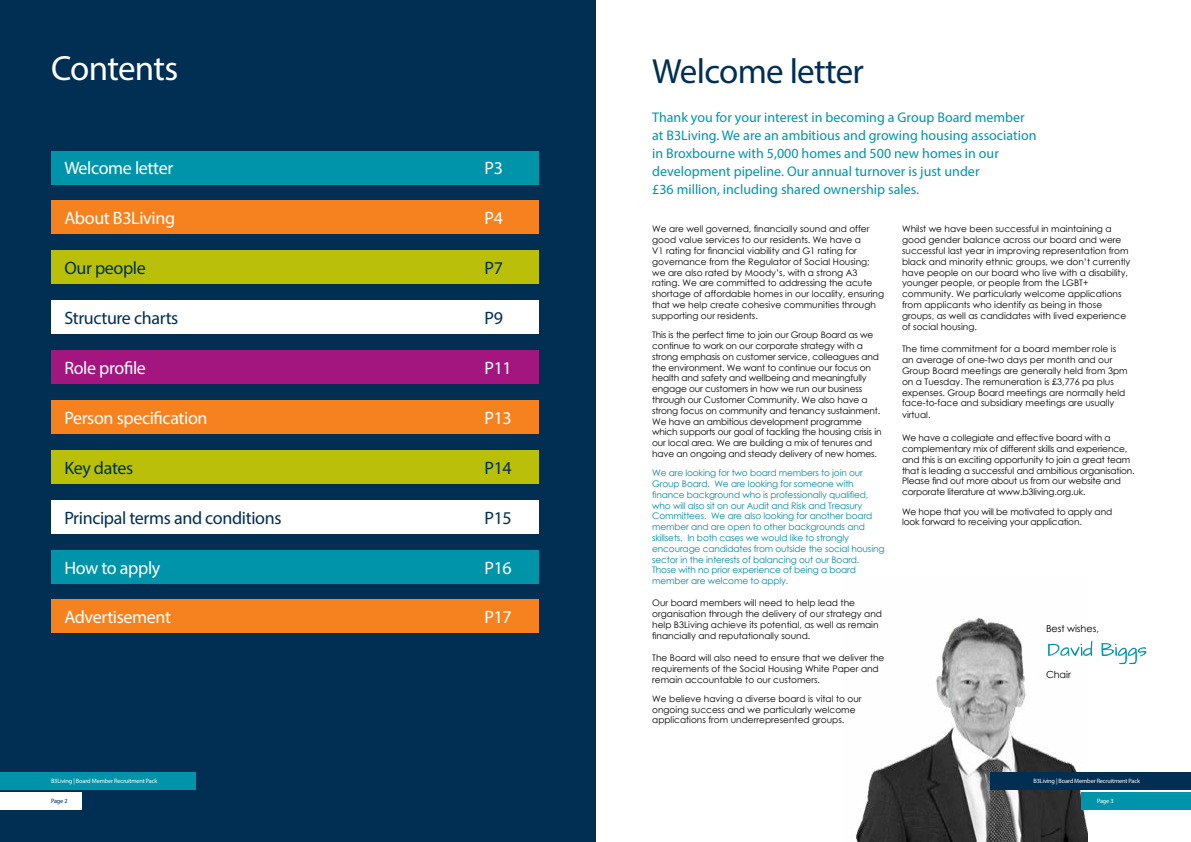
<style>
.page{position:relative;width:1191px;height:842px;background:#fff}
.page>*{position:absolute;margin:0;border:0;box-sizing:border-box;transform-origin:0 0}
.t1{font:35px "Myriad Pro";letter-spacing:-.02em;color:#002f53}
.t2{font:35px "Myriad Pro";letter-spacing:-.025em;color:#fff}
.t3{font:18px "Myriad Pro";letter-spacing:-.02em;color:#fff}
.t4{font:18px "Myriad Pro";letter-spacing:-.02em;color:#002f53}
.t5{font:14px/18px "Myriad Pro";color:#0094aa}
.t6{font:9.7px "Century Gothic";letter-spacing:-.01em;color:#000}
.t7{font:9px/10.8px "Century Gothic";color:#000}
.t8{font:9px/10.8px "Century Gothic";letter-spacing:-.015em;color:#008ba0}
.t9{font:6.3px "Myriad Pro";letter-spacing:-.025em;color:#fff}
.t10{font:6.3px "Myriad Pro";color:#002f53}
</style>
<div class="page">
<img style="left:855px;top:618px;width:232px;height:224px">
<div style="left:0;top:0;width:595px;height:842px;background:#002f53"></div>
<div style="left:51px;top:151px;width:488px;height:33px;background:#0094aa"></div>
<div style="left:51px;top:201px;width:488px;height:33px;background:#f5821f"></div>
<div style="left:51px;top:250px;width:488px;height:34px;background:#bac00a"></div>
<div style="left:51px;top:300px;width:488px;height:34px;background:#fff"></div>
<div style="left:51px;top:350px;width:488px;height:34px;background:#a4167f"></div>
<div style="left:51px;top:400px;width:488px;height:34px;background:#f5821f"></div>
<div style="left:51px;top:450px;width:488px;height:34px;background:#bac00a"></div>
<div style="left:51px;top:500px;width:488px;height:33px;background:#fff"></div>
<div style="left:51px;top:550px;width:488px;height:33px;background:#0094aa"></div>
<div style="left:51px;top:600px;width:488px;height:33px;background:#f5821f"></div>
<div style="left:0;top:772px;width:195px;height:17px;background:#0094aa"></div>
<div style="left:0;top:793px;width:82px;height:17px;background:#fff"></div>
<svg style="left:1048px;top:641px;width:44px;height:15px"></svg>
<svg style="left:1101px;top:643px;width:45px;height:21px"></svg>
<div style="left:990px;top:772px;width:201px;height:17px;background:#002f53"></div>
<div style="left:1082px;top:793px;width:109px;height:17px;background:#0094aa"></div>
<h1 class="t2" style="left:51px;top:46px;width:129px">Contents</h1>
<h1 class="t1" style="left:652px;top:50px;width:213px">Welcome letter</h1>
<h2 class="t3" style="left:64px;top:157px;width:110px">Welcome letter</h2>
<h2 class="t3" style="left:484px;top:157px;width:20px">P3</h2>
<h2 class="t3" style="left:64px;top:207px;width:112px">About B3Living</h2>
<h2 class="t3" style="left:484px;top:207px;width:20px">P4</h2>
<h2 class="t4" style="left:64px;top:257px;width:83px">Our people</h2>
<h2 class="t4" style="left:484px;top:257px;width:20px">P7</h2>
<h2 class="t4" style="left:64px;top:307px;width:116px">Structure charts</h2>
<h2 class="t4" style="left:484px;top:307px;width:20px">P9</h2>
<h2 class="t3" style="left:64px;top:357px;width:83px">Role profile</h2>
<h2 class="t3" style="left:484px;top:357px;width:29px">P11</h2>
<h2 class="t3" style="left:64px;top:406px;width:145px">Person specification</h2>
<h2 class="t3" style="left:484px;top:406px;width:29px">P13</h2>
<h2 class="t4" style="left:64px;top:456px;width:70px">Key dates</h2>
<h2 class="t4" style="left:484px;top:456px;width:29px">P14</h2>
<h2 class="t4" style="left:64px;top:506px;width:219px">Principal terms and conditions</h2>
<h2 class="t4" style="left:484px;top:506px;width:29px">P15</h2>
<h2 class="t3" style="left:64px;top:556px;width:98px">How to apply</h2>
<h2 class="t3" style="left:484px;top:556px;width:29px">P16</h2>
<h2 class="t3" style="left:64px;top:606px;width:108px">Advertisement</h2>
<h2 class="t3" style="left:484px;top:606px;width:29px">P17</h2>
<p class="t9" style="left:51px;top:777px;width:108px">B3Living | Board Member Recruitment Pack</p>
<p class="t10" style="left:51px;top:797px;width:18px">Page 2</p>
<p class="t5" style="left:652px;top:108px;width:386px">Thank you for your interest in becoming a Group Board member at B3Living. We are an ambitious and growing housing association in Broxbourne with 5,000 homes and 500 new homes in our development pipeline. Our annual turnover is just under<br>£36 million, including shared ownership sales.</p>
<p class="t7" style="left:652px;top:224px;width:233px">We are well governed, financially sound and offer good value services to our residents. We have a<br>V1 rating for financial viability and G1 rating for governance from the Regulator of Social Housing; we are also rated by Moody’s, with a strong A3 rating. We are committed to addressing the acute shortage of affordable homes in our locality, ensuring that we help create cohesive communities through supporting our residents.</p>
<p class="t7" style="left:652px;top:329px;width:231px">This is the perfect time to join our Group Board as we continue to work on our corporate strategy with a strong emphasis on customer service, colleagues and the environment. We want to continue our focus on health and safety and wellbeing and meaningfully engage our customers in how we run our business through our Customer Community. We also have a strong focus on community and tenancy sustainment.<br>We have an ambitious development programme which supports our goal of tackling the housing crisis in our local area. We are building a mix of tenures and have an ongoing and steady delivery of new homes.</p>
<p class="t8" style="left:652px;top:467px;width:234px">We are looking for two board members to join our Group Board. We are looking for someone with finance background who is professionally qualified, who will also sit on our Audit and Risk and Treasury Committees. We are also looking for another board member and are open to other backgrounds and skillsets. In both cases we would like to strongly encourage candidates from outside the social housing sector in the interests of balancing out our Board.<br>Those with no prior experience of being a board member are welcome to apply.</p>
<p class="t7" style="left:652px;top:598px;width:231px">Our board members will need to help lead the organisation through the delivery of our strategy and help B3Living achieve its potential, as well as remain financially and reputationally sound.</p>
<p class="t7" style="left:652px;top:652px;width:234px">The Board will also need to ensure that we deliver the requirements of the Social Housing White Paper and remain accountable to our customers.</p>
<p class="t7" style="left:652px;top:693px;width:211px">We believe having a diverse board is vital to our ongoing success and we particularly welcome applications from underrepresented groups.</p>
<p class="t7" style="left:902px;top:224px;width:230px">Whilst we have been successful in maintaining a good gender balance across our board and were successful last year in improving representation from black and minority ethnic groups, we don’t currently have people on our board who live with a disability, younger people, or people from the LGBT+ community. We particularly welcome applications from applicants who identify as being in those groups, as well as candidates with lived experience of social housing.</p>
<p class="t7" style="left:902px;top:344px;width:227px">The time commitment for a board member role is an average of one-two days per month and our Group Board meetings are generally held from 3pm on a Tuesday. The remuneration is £3,776 pa plus expenses. Group Board meetings are normally held face-to-face and subsidiary meetings are usually</p>
<p class="t7" style="left:902px;top:410px;width:30px">virtual.</p>
<p class="t7" style="left:902px;top:432px;width:234px">We have a collegiate and effective board with a complementary mix of different skills and experience, and this is an exciting opportunity to join a great team that is leading a successful and ambitious organisation.<br>Please find out more about us from our website and corporate literature at www.b3living.org.uk.</p>
<p class="t7" style="left:902px;top:506px;width:212px">We hope that you will be motivated to apply and look forward to receiving your application.</p>
<p class="t6" style="left:1046px;top:621px;width:54px">Best wishes,</p>
<p class="t6" style="left:1046px;top:668px;width:26px">Chair</p>
<p class="t9" style="left:1033px;top:777px;width:108px">B3Living | Board Member Recruitment Pack</p>
<p class="t9" style="left:1097px;top:797px;width:18px">Page 3</p>
</div>
